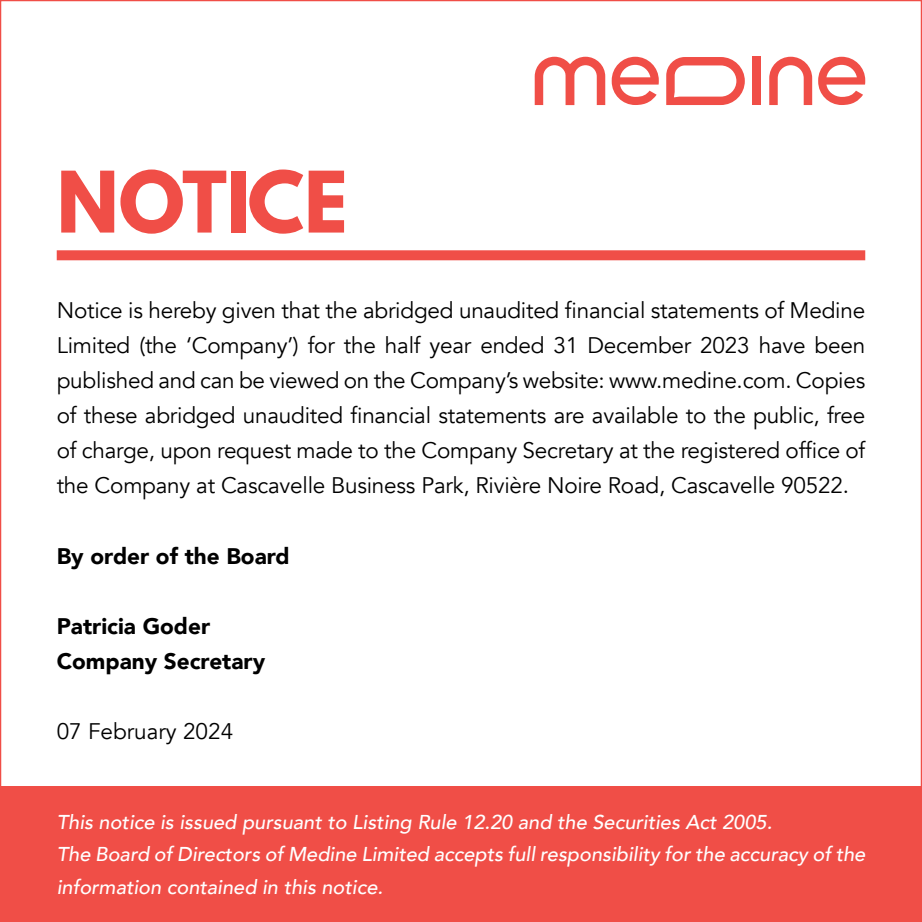
<style>
.page{position:relative;width:922px;height:922px;background:#fff}
.page>*{position:absolute;margin:0;border:0;box-sizing:border-box;transform-origin:0 0}
.t1{font:700 75px "League Spartan";color:#f04e47}
.t2{font:22.5px/35px "Avenir";letter-spacing:-.01em;color:#000;text-align:justify}
.t3{font:900 22.5px/35px "Avenir";color:#000}
.t4{font:italic 500 20px/32.5px "Avenir";color:#fff}
</style>
<div class="page">
<div style="left:0;top:786px;width:921px;height:135px;background:#f04e47"></div>
<div style="left:751px;top:57px;width:9px;height:48px;background:#f04e47"></div>
<svg style="left:769px;top:57px;width:43px;height:48px"></svg>
<svg style="left:534px;top:57px;width:71px;height:48px"></svg>
<svg style="left:611px;top:57px;width:47px;height:48px"></svg>
<svg style="left:818px;top:57px;width:47px;height:48px"></svg>
<svg style="left:666px;top:57px;width:78px;height:48px"></svg>
<div style="left:57px;top:250px;width:808px;height:10px;background:#f04e47"></div>
<h1 class="t1" style="left:57px;top:143px;width:292px">NOTICE</h1>
<p class="t2" style="left:57px;top:293px;width:809px">Notice is hereby given that the abridged unaudited financial statements of Medine Limited (the ‘Company’) for the half year ended 31 December 2023 have been published and can be viewed on the Company’s website: www.medine.com. Copies of these abridged unaudited financial statements are available to the public, free of charge, upon request made to the Company Secretary at the registered office of the Company at Cascavelle Business Park, Rivière Noire Road, Cascavelle 90522.</p>
<p class="t3" style="left:57px;top:537px;width:234px">By order of the Board</p>
<p class="t3" style="left:57px;top:607px;width:210px">Patricia Goder<br>Company Secretary</p>
<p class="t2" style="left:57px;top:713px;width:178px">07 February 2024</p>
<p class="t4" style="left:57px;top:805px;width:809px">This notice is issued pursuant to Listing Rule 12.20 and the Securities Act 2005.<br>The Board of Directors of Medine Limited accepts full responsibility for the accuracy of the information contained in this notice.</p>
</div>
